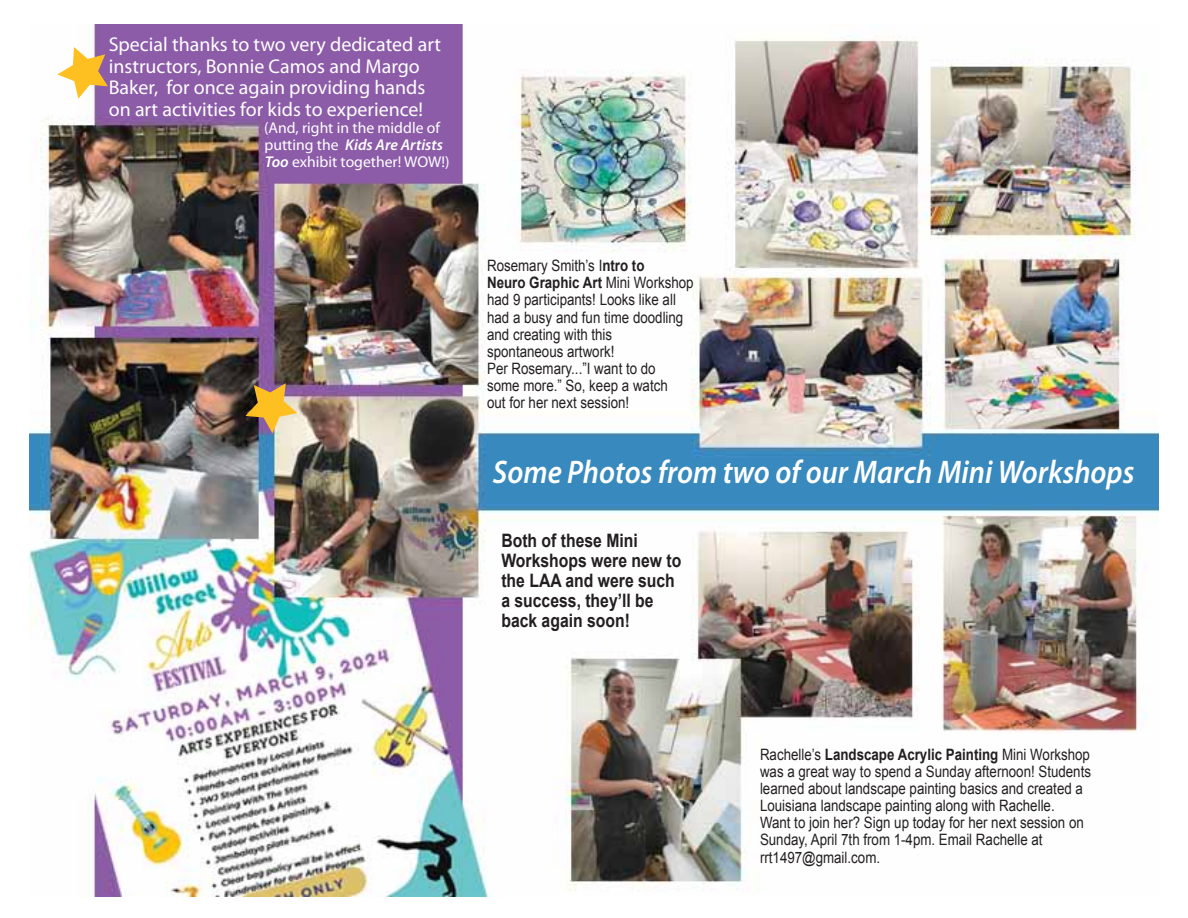
<style>
.page{position:relative;width:1188px;height:918px;background:#fff}
.page>*{position:absolute;margin:0;border:0;box-sizing:border-box;transform-origin:0 0}
.t1{font:italic 600 32.85px "Myriad Pro";color:#fff;scale:.9 1}
.t2{font:19.95px/21.3px "Myriad Pro";color:#fff}
.t3{font:700 18.6px/20px "Arial";color:#231f20;scale:.85 1}
.t4{font:15.6px/17.1px "Arial";color:#231f20;scale:.85 1}
.t5{font:15.6px/17.1px "Myriad Pro";color:#fff}
.s1{font-weight:600;font-style:italic}
.s2{font-weight:700}
</style>
<div class="page">
<img style="left:30px;top:24px;width:1128px;height:872px">
<svg style="left:57px;top:47px;width:51px;height:52px"></svg>
<svg style="left:246px;top:383px;width:51px;height:50px;background:#ba965a"></svg>
<p class="t2" style="left:109px;top:34px;width:334px">Special thanks to two very dedicated art instructors, Bonnie Camos and Margo Baker, for once again providing hands on art activities for kids to experience!</p>
<p class="t5" style="left:264px;top:119px;width:187px">(And, right in the middle of putting the <span class="s1">Kids Are Artists<br>Too</span> exhibit together! WOW!)</p>
<p class="t4" style="left:487px;top:257px;width:245px">Rosemary Smith’s I<span class="s2">ntro to<br>Neuro Graphic Art</span> Mini Workshop had 9 participants! Looks like all had a busy and fun time doodling and creating with this<br>spontaneous artwork!<br>Per Rosemary...”I want to do<br>some more.” So, keep a watch<br>out for her next session!</p>
<h1 class="t1" style="left:493px;top:451px;width:714px">Some Photos from two of our March Mini Workshops</h1>
<p class="t3" style="left:501px;top:531px;width:213px">Both of these Mini<br>Workshops were new to the LAA and were such a success, they’ll be back again soon!</p>
<p class="t4" style="left:760px;top:746px;width:391px">Rachelle’s <span class="s2">Landscape Acrylic Painting</span> Mini Workshop was a great way to spend a Sunday afternoon! Students learned about landscape painting basics and created a Louisiana landscape painting along with Rachelle.<br>Want to join her? Sign up today for her next session on Sunday, April 7th from 1-4pm. Email Rachelle at rrt1497@gmail.com.</p>
</div>
